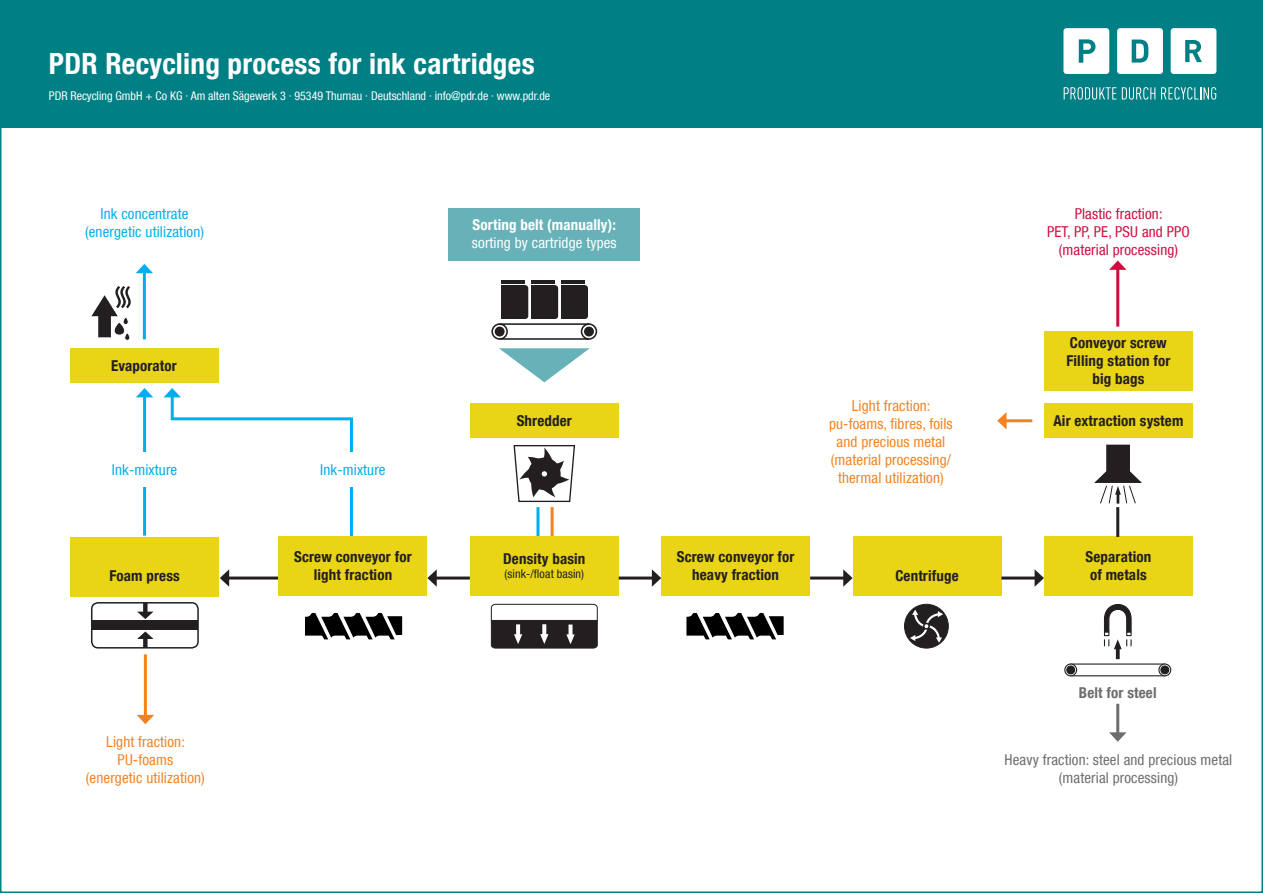
<style>
.page{position:relative;width:1263px;height:893px;background:#fff}
.page>*{position:absolute;margin:0;border:0;box-sizing:border-box;transform-origin:0 0}
.t1{font:700 condensed 29.25px "Helvetica Neue LT Com";letter-spacing:.01em;color:#fff}
.t2{font:700 condensed 15px/18px "Helvetica Neue LT Com";letter-spacing:.01em;color:#231f20;text-align:center}
.t3{font:condensed 15px/18px "Helvetica Neue LT Com";letter-spacing:.01em;color:#f58220;text-align:center}
.t4{font:condensed 15px/18px "Helvetica Neue LT Com";letter-spacing:.01em;color:#00aeef;text-align:center}
.t5{font:condensed 15px/18px "Helvetica Neue LT Com";letter-spacing:.01em;color:#cd0d40;text-align:center}
.t6{font:condensed 15px/18px "Helvetica Neue LT Com";letter-spacing:.01em;color:#6c6d70;text-align:center}
.t7{font:condensed 15px "Helvetica Neue LT Com";letter-spacing:.01em;color:#fff}
.t8{font:700 condensed 15px "Helvetica Neue LT Com";letter-spacing:.01em;color:#fff}
.t9{font:700 condensed 15px "Helvetica Neue LT Com";letter-spacing:.01em;color:#6c6d70}
.t10{font:condensed 12px "Helvetica Neue LT Com";color:#fff}
.t11{font:condensed 12px "Helvetica Neue LT Com";letter-spacing:.01em;color:#231f20}
</style>
<div class="page">
<div style="left:0;top:0;width:1263px;height:128px;background:#008084"></div>
<svg style="left:1063px;top:28px;width:46px;height:46px;background:#e0eff0"></svg>
<svg style="left:1117px;top:28px;width:46px;height:46px;background:#dee"></svg>
<svg style="left:1171px;top:28px;width:45px;height:46px;background:#e0eff0"></svg>
<svg style="left:1064px;top:87px;width:52px;height:13px"></svg>
<svg style="left:1122px;top:87px;width:33px;height:13px"></svg>
<svg style="left:1161px;top:87px;width:55px;height:13px"></svg>
<hr style="left:536px;top:507px;width:3px;height:30px;background:#00aeef">
<hr style="left:551px;top:507px;width:3px;height:30px;background:#f58220">
<hr style="left:226px;top:577px;width:53px;height:3px;background:#231f20">
<svg style="left:220px;top:569px;width:9px;height:18px"></svg>
<svg style="left:163px;top:388px;width:190px;height:151px"></svg>
<div style="left:70px;top:348px;width:149px;height:34px;background:#e9d416"></div>
<div style="left:449px;top:208px;width:191px;height:52px;background:#66b2b8"></div>
<hr style="left:143px;top:271px;width:3px;height:68px;background:#00aeef">
<svg style="left:136px;top:264px;width:17px;height:9px"></svg>
<hr style="left:143px;top:395px;width:3px;height:141px;background:#00aeef">
<svg style="left:136px;top:388px;width:17px;height:9px"></svg>
<svg style="left:499px;top:348px;width:91px;height:34px"></svg>
<div style="left:470px;top:404px;width:149px;height:34px;background:#e9d416"></div>
<svg style="left:513px;top:445px;width:62px;height:57px"></svg>
<svg style="left:490px;top:604px;width:108px;height:45px"></svg>
<div style="left:470px;top:536px;width:149px;height:60px;background:#e9d416"></div>
<div style="left:279px;top:536px;width:148px;height:60px;background:#e9d416"></div>
<div style="left:70px;top:537px;width:149px;height:59px;background:#e9d416"></div>
<hr style="left:144px;top:654px;width:3px;height:64px;background:#f58220">
<svg style="left:137px;top:715px;width:17px;height:9px"></svg>
<div style="left:92px;top:620px;width:106px;height:5px;background:#231f20"></div>
<svg style="left:137px;top:605px;width:16px;height:14px"></svg>
<hr style="left:92px;top:626px;width:106px;height:4px;background:#231f20">
<svg style="left:137px;top:631px;width:16px;height:15px"></svg>
<div style="left:91px;top:602px;width:108px;height:47px;border:2px solid #231f20;border-radius:6px"></div>
<div style="left:91px;top:452px;width:107px;height:34px;background:#fff"></div>
<div style="left:661px;top:536px;width:149px;height:60px;background:#e9d416"></div>
<div style="left:853px;top:536px;width:148px;height:60px;background:#e9d416"></div>
<div style="left:1044px;top:536px;width:149px;height:60px;background:#e9d416"></div>
<div style="left:300px;top:452px;width:106px;height:34px;background:#fff"></div>
<svg style="left:305px;top:613px;width:97px;height:26px"></svg>
<div style="left:904px;top:604px;width:44px;height:44px;background:#231f20;border-radius:50%"></div>
<div style="left:904px;top:604px;width:45px;height:44px;border:1px solid #231f20;border-radius:50%"></div>
<svg style="left:910px;top:610px;width:33px;height:33px"></svg>
<div style="left:923px;top:623px;width:7px;height:7px;border:2px solid #231f20;border-radius:50%"></div>
<div style="left:1066px;top:663px;width:103px;height:13px;border:1px solid #231f20;border-radius:5px"></div>
<div style="left:1064px;top:663px;width:13px;height:13px;border:1px solid #231f20;border-radius:50%"></div>
<div style="left:1158px;top:663px;width:13px;height:13px;border:1px solid #231f20;border-radius:50%"></div>
<div style="left:1067px;top:666px;width:8px;height:8px;background:#231f20;border-radius:50%"></div>
<div style="left:1066px;top:665px;width:9px;height:9px;border:1px solid #231f20;border-radius:50%"></div>
<div style="left:1161px;top:666px;width:8px;height:8px;background:#231f20;border-radius:50%"></div>
<div style="left:1160px;top:665px;width:9px;height:9px;border:1px solid #231f20;border-radius:50%"></div>
<svg style="left:1103px;top:604px;width:29px;height:55px"></svg>
<svg style="left:686px;top:613px;width:98px;height:26px"></svg>
<hr style="left:1116px;top:267px;width:3px;height:60px;background:#cd0d40">
<svg style="left:1109px;top:260px;width:17px;height:10px"></svg>
<div style="left:1044px;top:331px;width:149px;height:59px;background:#e9d416"></div>
<div style="left:1044px;top:404px;width:149px;height:34px;background:#e9d416"></div>
<div style="left:1107px;top:445px;width:22px;height:27px;background:#231f20"></div>
<div style="left:1106px;top:445px;width:24px;height:27px;border:1px solid #231f20"></div>
<svg style="left:1094px;top:470px;width:48px;height:34px"></svg>
<hr style="left:1004px;top:419px;width:28px;height:3px;background:#f58220">
<svg style="left:997px;top:412px;width:9px;height:17px"></svg>
<svg style="left:91px;top:286px;width:40px;height:55px"></svg>
<hr style="left:434px;top:577px;width:36px;height:3px;background:#231f20">
<svg style="left:427px;top:569px;width:10px;height:18px"></svg>
<hr style="left:619px;top:577px;width:35px;height:3px;background:#231f20">
<svg style="left:652px;top:569px;width:9px;height:18px"></svg>
<hr style="left:810px;top:577px;width:36px;height:3px;background:#231f20">
<svg style="left:843px;top:569px;width:10px;height:18px"></svg>
<hr style="left:1001px;top:577px;width:36px;height:3px;background:#231f20">
<svg style="left:1034px;top:569px;width:10px;height:18px"></svg>
<svg style="left:492px;top:324px;width:15px;height:15px"></svg>
<div style="left:491px;top:323px;width:17px;height:17px;border:2px solid #231f20;border-radius:50%"></div>
<div style="left:495px;top:327px;width:10px;height:9px;background:#231f20;border-radius:50%"></div>
<svg style="left:581px;top:324px;width:15px;height:15px"></svg>
<div style="left:581px;top:323px;width:16px;height:17px;border:2px solid #231f20;border-radius:50%"></div>
<div style="left:584px;top:327px;width:10px;height:9px;background:#231f20;border-radius:50%"></div>
<hr style="left:500px;top:323px;width:89px;height:2px;background:#231f20">
<hr style="left:500px;top:338px;width:89px;height:2px;background:#231f20">
<div style="left:501px;top:285px;width:27px;height:34px;background:#231f20;border-radius:3px"></div>
<div style="left:501px;top:285px;width:24px;height:34px;background:#231f20"></div>
<hr style="left:501px;top:280px;width:24px;height:4px;background:#231f20">
<div style="left:531px;top:285px;width:27px;height:34px;background:#231f20;border-radius:3px"></div>
<div style="left:531px;top:285px;width:24px;height:34px;background:#231f20"></div>
<hr style="left:531px;top:280px;width:24px;height:4px;background:#231f20">
<div style="left:561px;top:285px;width:27px;height:34px;background:#231f20;border-radius:3px"></div>
<div style="left:561px;top:285px;width:24px;height:34px;background:#231f20"></div>
<hr style="left:561px;top:280px;width:24px;height:4px;background:#231f20">
<hr style="left:1116px;top:704px;width:3px;height:31px;background:#6c6d70">
<svg style="left:1109px;top:732px;width:17px;height:10px"></svg>
<hr style="left:1116px;top:507px;width:3px;height:30px;background:#231f20">
<h1 class="t1" style="left:49px;top:46px;width:487px">PDR Recycling process for ink cartridges</h1>
<p class="t10" style="left:49px;top:89px;width:503px">PDR Recycling GmbH + Co KG · Am alten Sägewerk 3 · 95349 Thurnau · Deutschland · info@pdr.de · www.pdr.de</p>
<p class="t4" style="left:85px;top:205px;width:120px">Ink concentrate (energetic utilization)</p>
<p class="t2" style="left:111px;top:356px;width:67px">Evaporator</p>
<p class="t4" style="left:112px;top:460px;width:67px">Ink-mixture</p>
<p class="t4" style="left:320px;top:460px;width:67px">Ink-mixture</p>
<p class="t2" style="left:294px;top:548px;width:119px">Screw conveyor for</p>
<p class="t2" style="left:109px;top:566px;width:72px">Foam press</p>
<p class="t2" style="left:314px;top:566px;width:80px">light fraction</p>
<p class="t8" style="left:473px;top:216px;width:145px">Sorting belt (manually):</p>
<p class="t7" style="left:472px;top:234px;width:146px">sorting by cartridge types</p>
<p class="t2" style="left:517px;top:412px;width:57px">Shredder</p>
<p class="t2" style="left:503px;top:550px;width:84px">Density basin</p>
<p class="t11" style="left:504px;top:567px;width:81px">(sink-/float basin)</p>
<p class="t3" style="left:86px;top:732px;width:120px">Light fraction:<br>PU-foams<br>(energetic utilization)</p>
<p class="t2" style="left:677px;top:548px;width:119px">Screw conveyor for heavy fraction</p>
<p class="t3" style="left:829px;top:396px;width:125px">Light fraction: pu-foams, fibres, foils and precious metal (material processing/ thermal utilization)</p>
<p class="t2" style="left:895px;top:566px;width:65px">Centrifuge</p>
<p class="t5" style="left:1047px;top:205px;width:144px">Plastic fraction:<br>PET, PP, PE, PSU and PPO (material processing)</p>
<p class="t2" style="left:1066px;top:333px;width:105px">Conveyor screw<br>Filling station for big bags</p>
<p class="t2" style="left:1053px;top:412px;width:131px">Air extraction system</p>
<p class="t2" style="left:1085px;top:548px;width:67px">Separation of metals</p>
<p class="t9" style="left:1079px;top:684px;width:79px">Belt for steel</p>
<p class="t6" style="left:1004px;top:750px;width:229px">Heavy fraction: steel and precious metal (material processing)</p>
</div>
